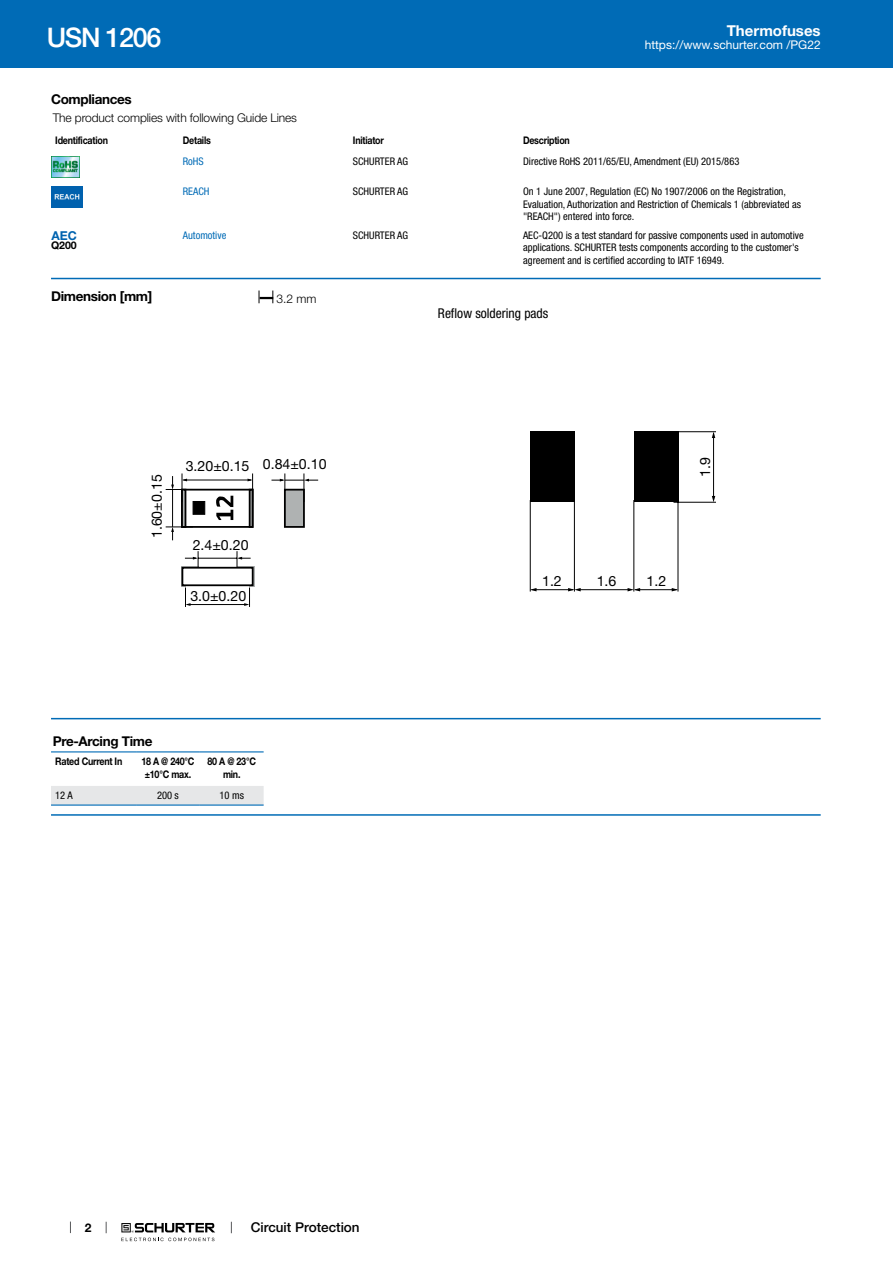
<style>
.page{position:relative;width:893px;height:1263px;background:#fff}
.page>*{position:absolute;margin:0;border:0;box-sizing:border-box;transform-origin:0 0}
.t1{font:500 27px "Helvetica Neue LT";letter-spacing:-.05em;color:#fff}
.t2{font:700 15px "Helvetica Neue LT";color:#fff}
.t3{font:14.1px "Helvetica Neue LT";color:#000}
.t4{font:700 13.5px "Helvetica Neue LT";letter-spacing:-.025em;color:#000}
.t5{font:condensed 13.5px "Helvetica Neue LT";color:#000}
.t6{font:500 13.5px "Helvetica Neue LT";color:#000}
.t7{font:700 12.3px "Helvetica Neue LT";color:#0163af}
.t8{font:300 12px "Helvetica Neue LT";letter-spacing:-.01em;color:#000}
.t9{font:12px "Helvetica Neue LT";color:#fff}
.t10{font:700 12px "Helvetica Neue LT";color:#000}
.t11{font:condensed 10.5px/12.6px "Helvetica Neue LT";color:#000}
.t12{font:700 10.5px/12.6px "Helvetica Neue LT";letter-spacing:-.025em;color:#000;text-align:center;scale:.85 1}
.t13{font:condensed 10.5px "Helvetica Neue LT";color:#006bb6}
.t14{font:700 10.5px "Helvetica Neue LT";letter-spacing:-.025em;color:#000}
</style>
<div class="page">
<svg style="left:70px;top:1221px;width:1px;height:12px"></svg>
<svg style="left:121px;top:1223px;width:94px;height:18px"></svg>
<div style="left:0;top:0;width:893px;height:68px;background:#006bb6"></div>
<img style="left:51px;top:156px;width:29px;height:21px">
<img style="left:51px;top:186px;width:32px;height:21px">
<hr style="left:51px;top:278px;width:770px;height:1px;background:#006bb6">
<svg style="left:259px;top:290px;width:14px;height:13px"></svg>
<div style="left:181px;top:489px;width:72px;height:39px;border:2px solid #000"></div>
<svg style="left:249px;top:502px;width:4px;height:26px"></svg>
<svg style="left:181px;top:502px;width:5px;height:25px"></svg>
<div style="left:193px;top:501px;width:12px;height:14px;background:#000;border:1px solid #000"></div>
<svg style="left:216px;top:496px;width:17px;height:24px"></svg>
<hr style="left:172px;top:490px;width:1px;height:37px;background:#000">
<svg style="left:166px;top:527px;width:27px;height:13px"></svg>
<hr style="left:183px;top:480px;width:68px;height:1px;background:#000">
<svg style="left:166px;top:473px;width:27px;height:29px"></svg>
<svg style="left:248px;top:473px;width:5px;height:29px"></svg>
<div style="left:284px;top:489px;width:21px;height:39px;background:#afb2b2;border:2px solid #000"></div>
<svg style="left:271px;top:473px;width:47px;height:29px"></svg>
<div style="left:182px;top:567px;width:72px;height:19px;border:2px solid #000"></div>
<hr style="left:187px;top:604px;width:60px;height:1px;background:#000">
<hr style="left:198px;top:558px;width:39px;height:1px;background:#000">
<svg style="left:237px;top:551px;width:17px;height:56px"></svg>
<svg style="left:181px;top:551px;width:18px;height:56px"></svg>
<div style="left:530px;top:431px;width:45px;height:71px;background:#000"></div>
<div style="left:634px;top:431px;width:44px;height:71px;background:#000"></div>
<hr style="left:530px;top:500px;width:1px;height:91px;background:#000">
<hr style="left:574px;top:500px;width:1px;height:91px;background:#000">
<hr style="left:633px;top:500px;width:1px;height:91px;background:#000">
<hr style="left:678px;top:500px;width:1px;height:91px;background:#000">
<hr style="left:531px;top:589px;width:42px;height:1px;background:#000">
<hr style="left:579px;top:589px;width:51px;height:1px;background:#000">
<hr style="left:635px;top:589px;width:42px;height:1px;background:#000">
<hr style="left:673px;top:502px;width:43px;height:1px;background:#000">
<hr style="left:673px;top:431px;width:43px;height:1px;background:#000">
<hr style="left:713px;top:433px;width:1px;height:66px;background:#000">
<svg style="left:530px;top:588px;width:6px;height:3px"></svg>
<svg style="left:568px;top:588px;width:13px;height:3px"></svg>
<svg style="left:628px;top:588px;width:12px;height:3px"></svg>
<svg style="left:672px;top:588px;width:6px;height:3px"></svg>
<svg style="left:712px;top:496px;width:3px;height:6px"></svg>
<svg style="left:712px;top:432px;width:3px;height:6px"></svg>
<hr style="left:51px;top:718px;width:770px;height:1px;background:#006bb6">
<svg style="left:51px;top:752px;width:213px;height:52px"></svg>
<hr style="left:51px;top:751px;width:85px;height:1px;background:#006bb6">
<hr style="left:136px;top:751px;width:64px;height:1px;background:#006bb6">
<hr style="left:200px;top:751px;width:64px;height:1px;background:#006bb6">
<hr style="left:51px;top:804px;width:85px;height:2px;background:#006bb6">
<hr style="left:136px;top:804px;width:64px;height:2px;background:#006bb6">
<hr style="left:200px;top:804px;width:64px;height:2px;background:#006bb6">
<hr style="left:51px;top:814px;width:770px;height:2px;background:#006bb6">
<h1 class="t1" style="left:47px;top:21px;width:116px">USN 1206</h1>
<h2 class="t2" style="left:727px;top:21px;width:95px">Thermofuses</h2>
<p class="t9" style="left:645px;top:38px;width:178px">https://www.schurter.com /PG22</p>
<p class="t4" style="left:51px;top:91px;width:82px">Compliances</p>
<p class="t8" style="left:53px;top:110px;width:246px">The product complies with following Guide Lines</p>
<p class="t12" style="left:55px;top:134px;width:64px">Identification</p>
<p class="t12" style="left:183px;top:134px;width:35px">Details</p>
<p class="t12" style="left:353px;top:134px;width:38px">Initiator</p>
<p class="t12" style="left:523px;top:134px;width:57px">Description</p>
<p class="t13" style="left:183px;top:156px;width:22px">RoHS</p>
<p class="t11" style="left:353px;top:155px;width:57px">SCHURTER AG</p>
<p class="t11" style="left:523px;top:155px;width:218px">Directive RoHS 2011/65/EU, Amendment (EU) 2015/863</p>
<p class="t13" style="left:183px;top:185px;width:28px">REACH</p>
<p class="t11" style="left:353px;top:185px;width:57px">SCHURTER AG</p>
<p class="t11" style="left:523px;top:185px;width:279px">On 1 June 2007, Regulation (EC) No 1907/2006 on the Registration,<br>Evaluation, Authorization and Restriction of Chemicals 1 (abbreviated as "REACH") entered into force.</p>
<p class="t7" style="left:52px;top:228px;width:27px">AEC</p>
<p class="t14" style="left:51px;top:238px;width:27px">Q200</p>
<p class="t13" style="left:183px;top:229px;width:45px">Automotive</p>
<p class="t11" style="left:353px;top:229px;width:57px">SCHURTER AG</p>
<p class="t11" style="left:523px;top:229px;width:282px">AEC-Q200 is a test standard for passive components used in automotive applications. SCHURTER tests components according to the customer's agreement and is certified according to IATF 16949.</p>
<p class="t4" style="left:51px;top:288px;width:103px">Dimension [mm]</p>
<p class="t8" style="left:277px;top:292px;width:42px">3.2 mm</p>
<h3 class="t3" style="left:148px;top:538px;width:65px;rotate:-90deg">1.60±0.15</h3>
<h3 class="t3" style="left:186px;top:458px;width:65px">3.20±0.15</h3>
<h3 class="t3" style="left:263px;top:455px;width:65px">0.84±0.10</h3>
<h3 class="t3" style="left:193px;top:536px;width:57px">2.4±0.20</h3>
<h3 class="t3" style="left:190px;top:588px;width:57px">3.0±0.20</h3>
<p class="t4" style="left:53px;top:733px;width:101px">Pre-Arcing Time</p>
<p class="t12" style="left:55px;top:755px;width:80px">Rated Current In</p>
<p class="t12" style="left:141px;top:755px;width:64px">18 A @ 240°C ±10°C max.</p>
<p class="t12" style="left:207px;top:755px;width:59px">80 A @ 23°C min.</p>
<p class="t11" style="left:55px;top:789px;width:19px">12 A</p>
<p class="t11" style="left:157px;top:789px;width:23px">200 s</p>
<p class="t11" style="left:220px;top:789px;width:26px">10 ms</p>
<p class="t5" style="left:438px;top:306px;width:112px">Reflow soldering pads</p>
<h3 class="t3" style="left:697px;top:477px;width:21px;rotate:-90deg">1.9</h3>
<h3 class="t3" style="left:542px;top:573px;width:21px">1.2</h3>
<h3 class="t3" style="left:597px;top:573px;width:21px">1.6</h3>
<h3 class="t3" style="left:647px;top:573px;width:21px">1.2</h3>
<p class="t10" style="left:85px;top:1220px;width:8px">2</p>
<p class="t6" style="left:251px;top:1219px;width:110px">Circuit Protection</p>
</div>
